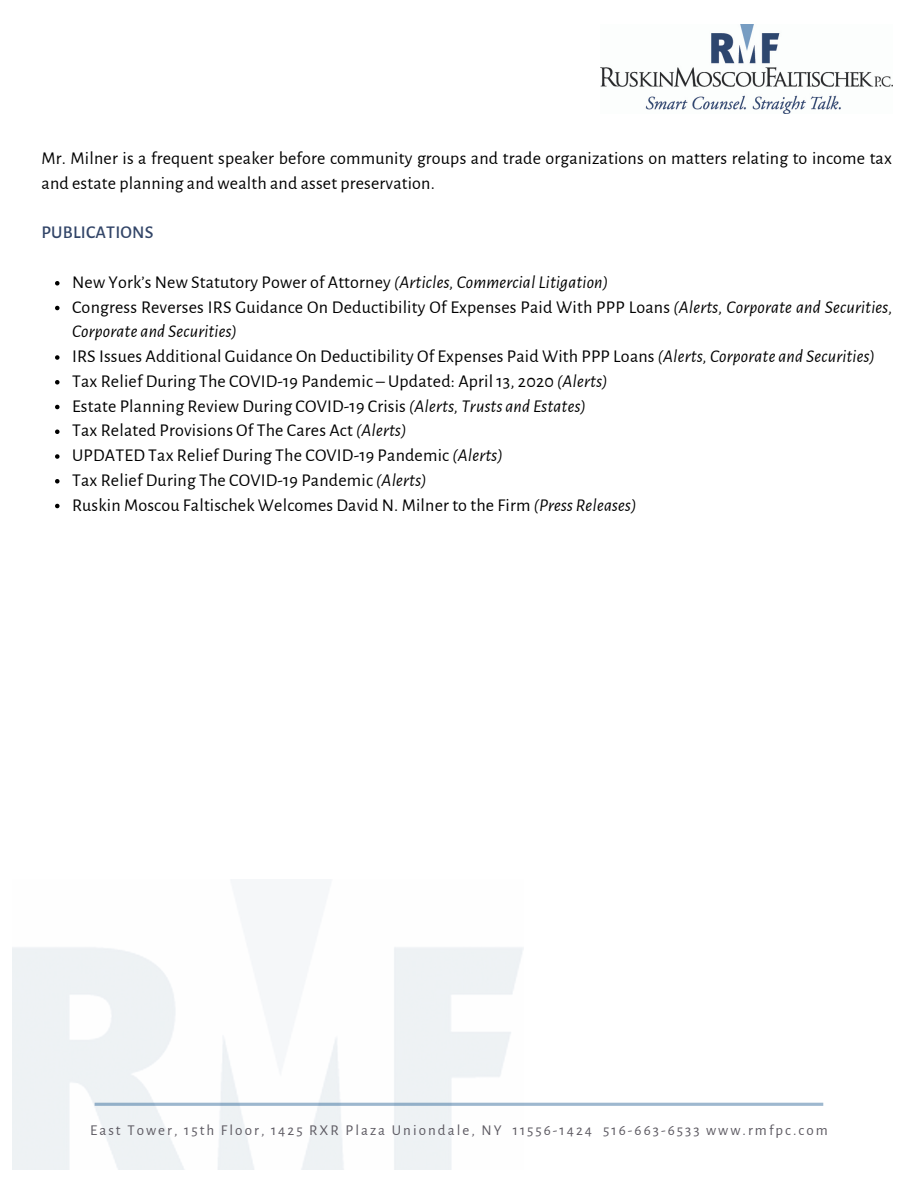
<style>
.page{position:relative;width:918px;height:1188px;background:#fff}
.page>*{position:absolute;margin:0;border:0;box-sizing:border-box;transform-origin:0 0}
.t1{font:18px/24.8px "Alegreya Sans";letter-spacing:.01em;color:#000}
.t2{font:500 18px "Alegreya Sans";letter-spacing:.01em;color:#324568}
.t3{font:15px "Alegreya Sans";letter-spacing:.135em;color:#5d5a62}
.s1{font-style:italic}
</style>
<div class="page">
<img style="left:600px;top:25px;width:293px;height:89px">
<svg style="left:95px;top:1103px;width:728px;height:3px"></svg>
<svg style="left:55px;top:281px;width:5px;height:5px"></svg>
<svg style="left:55px;top:306px;width:5px;height:4px"></svg>
<svg style="left:55px;top:355px;width:5px;height:5px"></svg>
<svg style="left:55px;top:380px;width:5px;height:5px"></svg>
<svg style="left:55px;top:405px;width:5px;height:4px"></svg>
<svg style="left:55px;top:430px;width:5px;height:4px"></svg>
<svg style="left:55px;top:454px;width:5px;height:5px"></svg>
<svg style="left:55px;top:479px;width:5px;height:5px"></svg>
<svg style="left:55px;top:504px;width:5px;height:4px"></svg>
<p class="t1" style="left:42px;top:146px;width:852px">Mr. Milner is a frequent speaker before community groups and trade organizations on matters relating to income tax and estate planning and wealth and asset preservation.</p>
<p class="t2" style="left:42px;top:224px;width:113px">PUBLICATIONS</p>
<p class="t1" style="left:72px;top:270px;width:538px">New York’s New Statutory Power of Attorney <span class="s1">(Articles, Commercial Litigation)</span></p>
<p class="t1" style="left:72px;top:295px;width:822px">Congress Reverses IRS Guidance On Deductibility Of Expenses Paid With PPP Loans <span class="s1">(Alerts, Corporate and Securities,<br>Corporate and Securities)</span></p>
<p class="t1" style="left:72px;top:344px;width:805px">IRS Issues Additional Guidance On Deductibility Of Expenses Paid With PPP Loans <span class="s1">(Alerts, Corporate and Securities)</span></p>
<p class="t1" style="left:72px;top:369px;width:537px">Tax Relief During The COVID-19 Pandemic – Updated: April 13, 2020 <span class="s1">(Alerts)</span></p>
<p class="t1" style="left:72px;top:394px;width:516px">Estate Planning Review During COVID-19 Crisis <span class="s1">(Alerts, Trusts and Estates)</span></p>
<p class="t1" style="left:72px;top:418px;width:336px">Tax Related Provisions Of The Cares Act <span class="s1">(Alerts)</span></p>
<p class="t1" style="left:72px;top:443px;width:432px">UPDATED Tax Relief During The COVID-19 Pandemic <span class="s1">(Alerts)</span></p>
<p class="t1" style="left:72px;top:468px;width:356px">Tax Relief During The COVID-19 Pandemic <span class="s1">(Alerts)</span></p>
<p class="t1" style="left:72px;top:493px;width:566px">Ruskin Moscou Faltischek Welcomes David N. Milner to the Firm <span class="s1">(Press Releases)</span></p>
<p class="t3" style="left:90px;top:1123px;width:739px">East Tower, 15th Floor, 1425 RXR Plaza Uniondale, NY 11556-1424 516-663-6533 www.rmfpc.com</p>
</div>
